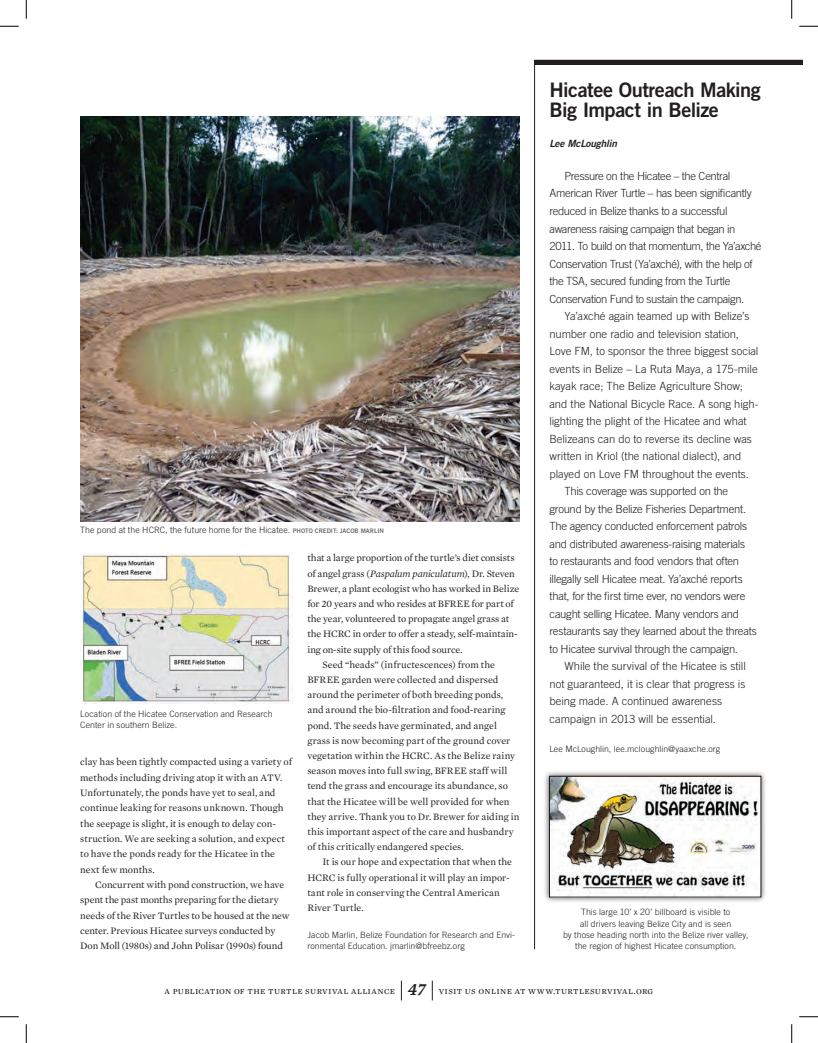
<style>
.page{position:relative;width:818px;height:1043px;background:#fff}
.page>*{position:absolute;margin:0;border:0;box-sizing:border-box;transform-origin:0 0}
.t1{font:20px/20px "Trade Gothic LT Std Bd 2";letter-spacing:-.025em;color:#231f20}
.t2{font:300 11.25px "Trade Gothic LT Std";letter-spacing:-.015em;color:#231f20}
.t3{font:300 11.25px "Trade Gothic LT Std";letter-spacing:-.035em;color:#231f20}
.t4{font:10px "Mercury Text G1 Roman";letter-spacing:-.005em;color:#231f20}
.t5{font:10px "Mercury Text G1 Roman SC";letter-spacing:.03em;color:#231f20}
.t6{font:10px "Trade Gothic LT Std Bd 2 Obl";letter-spacing:-.015em;color:#231f20}
.t7{font:10px "Mercury Text G1 Roman";letter-spacing:.015em;color:#231f20}
.t8{font:300 8.75px/11.2px "Trade Gothic LT Std";letter-spacing:.005em;color:#231f20}
.t9{font:6.25px "Trade Gothic LT Std Bd 2";letter-spacing:.005em;color:#6c6d70}
.s1{font-family:"Trade Gothic LT Std Bd 2";font-weight:400;font-size:6.25px;color:#6c6d70}
.s2{font-family:"Mercury Text G1";font-style:italic}
.s3{font-family:"Mercury Text G1";font-weight:600;font-style:italic;font-size:17.5px}
</style>
<div class="page">
<svg style="left:401px;top:980px;width:1px;height:20px"></svg>
<svg style="left:432px;top:980px;width:1px;height:20px"></svg>
<img style="left:80px;top:116px;width:439px;height:405px">
<img style="left:80px;top:554px;width:210px;height:149px">
<svg style="left:534px;top:65px;width:231px;height:884px"></svg>
<div style="left:534px;top:60px;width:268px;height:5px;background:#231f20"></div>
<svg style="left:0;top:25px;width:19px;height:2px"></svg>
<svg style="left:799px;top:25px;width:19px;height:2px"></svg>
<svg style="left:0;top:1016px;width:19px;height:1px"></svg>
<svg style="left:799px;top:1016px;width:19px;height:1px"></svg>
<svg style="left:25px;top:0;width:2px;height:19px"></svg>
<svg style="left:25px;top:1024px;width:2px;height:18px"></svg>
<svg style="left:791px;top:0;width:1px;height:19px"></svg>
<svg style="left:791px;top:1024px;width:1px;height:18px"></svg>
<p class="t8" style="left:80px;top:524px;width:271px">The pond at the HCRC, the future home for the Hicatee. <span class="s1">Photo Credit: Jacob</span></p>
<p class="t9" style="left:361px;top:527px;width:25px">Marli n</p>
<p class="t8" style="left:80px;top:708px;width:194px">Location of the Hicatee Conservation and Research<br>Center in southern Belize.</p>
<p class="t4" style="left:80px;top:756px;width:213px">clay has been tightly compacted using a variety of</p>
<p class="t4" style="left:80px;top:771px;width:203px">methods including driving atop it with an ATV.</p>
<p class="t4" style="left:80px;top:786px;width:197px">Unfortunately, the ponds have yet to seal, and</p>
<p class="t4" style="left:80px;top:802px;width:205px">continue leaking for reasons unknown. Though</p>
<p class="t4" style="left:80px;top:817px;width:197px">the seepage is slight, it is enough to delay con-</p>
<p class="t4" style="left:80px;top:832px;width:206px">struction. We are seeking a solution, and expect</p>
<p class="t4" style="left:80px;top:848px;width:196px">to have the ponds ready for the Hicatee in the</p>
<p class="t4" style="left:80px;top:863px;width:76px">next few months.</p>
<p class="t4" style="left:95px;top:878px;width:190px">Concurrent with pond construction, we have</p>
<p class="t4" style="left:80px;top:894px;width:200px">spent the past months preparing for the dietary</p>
<p class="t4" style="left:80px;top:909px;width:211px">needs of the River Turtles to be housed at the new</p>
<p class="t4" style="left:80px;top:924px;width:196px">center. Previous Hicatee surveys conducted by</p>
<p class="t4" style="left:80px;top:940px;width:204px">Don Moll (1980s) and John Polisar (1990s) found</p>
<p class="t4" style="left:307px;top:552px;width:208px">that a large proportion of the turtle’s diet consists</p>
<p class="t4" style="left:307px;top:567px;width:209px">of angel grass (<span class="s2">Paspalum paniculatum</span>), Dr. Steven</p>
<p class="t4" style="left:307px;top:582px;width:213px">Brewer, a plant ecologist who has worked in Belize</p>
<p class="t4" style="left:307px;top:597px;width:208px">for 20 years and who resides at BFREE for part of</p>
<p class="t4" style="left:307px;top:613px;width:203px">the year, volunteered to propagate angel grass at</p>
<p class="t4" style="left:307px;top:628px;width:212px">the HCRC in order to offer a steady, self-maintain-</p>
<p class="t4" style="left:307px;top:643px;width:157px">ing on-site supply of this food source.</p>
<p class="t4" style="left:322px;top:658px;width:174px">Seed “heads” (infructescences) from the</p>
<p class="t4" style="left:307px;top:673px;width:192px">BFREE garden were collected and dispersed</p>
<p class="t4" style="left:307px;top:689px;width:197px">around the perimeter of both breeding ponds,</p>
<p class="t4" style="left:307px;top:704px;width:199px">and around the bio-filtration and food-rearing</p>
<p class="t4" style="left:307px;top:719px;width:191px">pond. The seeds have germinated, and angel</p>
<p class="t4" style="left:307px;top:734px;width:204px">grass is now becoming part of the ground cover</p>
<p class="t4" style="left:307px;top:749px;width:209px">vegetation within the HCRC. As the Belize rainy</p>
<p class="t4" style="left:307px;top:765px;width:201px">season moves into full swing, BFREE staff will</p>
<p class="t4" style="left:307px;top:780px;width:202px">tend the grass and encourage its abundance, so</p>
<p class="t4" style="left:307px;top:795px;width:204px">that the Hicatee will be well provided for when</p>
<p class="t4" style="left:307px;top:810px;width:213px">they arrive. Thank you to Dr. Brewer for aiding in</p>
<p class="t4" style="left:307px;top:825px;width:208px">this important aspect of the care and husbandry</p>
<p class="t4" style="left:307px;top:841px;width:158px">of this critically endangered species.</p>
<p class="t4" style="left:322px;top:856px;width:191px">It is our hope and expectation that when the</p>
<p class="t4" style="left:307px;top:871px;width:204px">HCRC is fully operational it will play an impor-</p>
<p class="t4" style="left:307px;top:886px;width:194px">tant role in conserving the Central American</p>
<p class="t7" style="left:307px;top:901px;width:58px">River Turtle.</p>
<p class="t8" style="left:307px;top:928px;width:209px">Jacob Marlin, Belize Foundation for Research and Envi&shy;ronmental Education. jmarlin@bfreebz.org</p>
<p class="t1" style="left:549px;top:80px;width:213px">Hicatee Outreach Making<br>Big Impact in Belize</p>
<p class="t6" style="left:549px;top:138px;width:69px">Lee McLoughlin</p>
<p class="t3" style="left:564px;top:169px;width:167px">Pressure on the Hicatee – the Central</p>
<p class="t2" style="left:549px;top:187px;width:204px">American River Turtle – has been significantly</p>
<p class="t2" style="left:549px;top:204px;width:179px">reduced in Belize thanks to a successful</p>
<p class="t3" style="left:549px;top:222px;width:187px">awareness raising campaign that began in</p>
<p class="t3" style="left:549px;top:239px;width:213px">2011. To build on that momentum, the Ya’axché</p>
<p class="t2" style="left:549px;top:257px;width:205px">Conservation Trust (Ya’axché), with the help of</p>
<p class="t2" style="left:549px;top:274px;width:182px">the TSA, secured funding from the Turtle</p>
<p class="t2" style="left:549px;top:292px;width:196px">Conservation Fund to sustain the campaign.</p>
<p class="t2" style="left:564px;top:309px;width:186px">Ya’axché again teamed up with Belize’s</p>
<p class="t2" style="left:549px;top:327px;width:191px">number one radio and television station,</p>
<p class="t2" style="left:549px;top:344px;width:210px">Love FM, to sponsor the three biggest social</p>
<p class="t2" style="left:549px;top:362px;width:210px">events in Belize – La Ruta Maya, a 175-mile</p>
<p class="t2" style="left:549px;top:379px;width:195px">kayak race; The Belize Agriculture Show;</p>
<p class="t2" style="left:549px;top:397px;width:210px">and the National Bicycle Race. A song high-</p>
<p class="t2" style="left:549px;top:414px;width:199px">lighting the plight of the Hicatee and what</p>
<p class="t2" style="left:549px;top:432px;width:204px">Belizeans can do to reverse its decline was</p>
<p class="t2" style="left:549px;top:449px;width:193px">written in Kriol (the national dialect), and</p>
<p class="t2" style="left:549px;top:467px;width:201px">played on Love FM throughout the events.</p>
<p class="t2" style="left:564px;top:484px;width:165px">This coverage was supported on the</p>
<p class="t2" style="left:549px;top:502px;width:198px">ground by the Belize Fisheries Department.</p>
<p class="t2" style="left:549px;top:519px;width:199px">The agency conducted enforcement patrols</p>
<p class="t2" style="left:549px;top:537px;width:197px">and distributed awareness-raising materials</p>
<p class="t2" style="left:549px;top:554px;width:191px">to restaurants and food vendors that often</p>
<p class="t2" style="left:549px;top:572px;width:195px">illegally sell Hicatee meat. Ya’axché reports</p>
<p class="t2" style="left:549px;top:589px;width:197px">that, for the first time ever, no vendors were</p>
<p class="t2" style="left:549px;top:607px;width:191px">caught selling Hicatee. Many vendors and</p>
<p class="t2" style="left:549px;top:624px;width:209px">restaurants say they learned about the threats</p>
<p class="t2" style="left:549px;top:642px;width:190px">to Hicatee survival through the campaign.</p>
<p class="t2" style="left:564px;top:659px;width:183px">While the survival of the Hicatee is still</p>
<p class="t2" style="left:549px;top:677px;width:197px">not guaranteed, it is clear that progress is</p>
<p class="t2" style="left:549px;top:694px;width:174px">being made. A continued awareness</p>
<p class="t2" style="left:549px;top:712px;width:168px">campaign in 2013 will be essential.</p>
<p class="t8" style="left:549px;top:742px;width:172px">Lee McLoughlin, lee.mcloughlin@yaaxche.org</p>
<p class="t8" style="left:563px;top:906px;width:187px;text-align:center">This large 10’ x 20’ billboard is visible to<br>all drivers leaving Belize City and is seen<br>by those heading north into the Belize river valley, the region of highest Hicatee consumption.</p>
<p class="t5" style="left:165px;top:985px;width:490px">a publication of the turtle survival alliance <span class="s3">47</span> visit us online at www.turtlesurvival.org</p>
</div>
